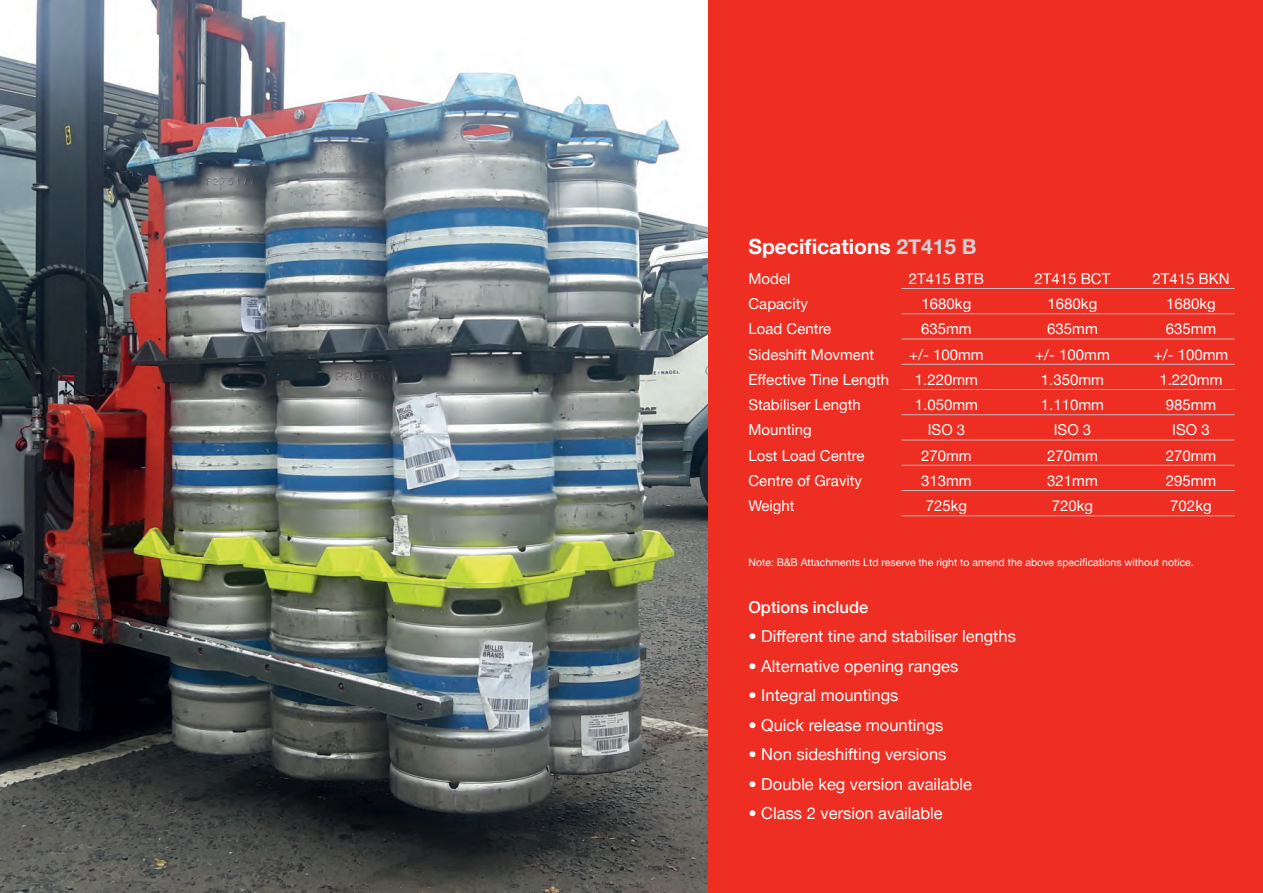
<style>
.page{position:relative;width:1263px;height:893px;background:#fff}
.page>*{position:absolute;margin:0;border:0;box-sizing:border-box;transform-origin:0 0}
.t1{font:700 21px "Helvetica Neue";color:#fff}
.t2{font:16.5px "Helvetica Neue";color:#fff}
.t3{font:500 16.5px "Helvetica Neue";color:#fff}
.t4{font:15px "Helvetica Neue";color:#fff}
.t5{font:10.5px "Helvetica Neue";color:#fff}
.s1{color:#d1d2d4}
.s2{font-weight:500}
</style>
<div class="page">
<div style="left:702px;top:0;width:561px;height:893px;background:#ee2e22"></div>
<img style="left:0;top:0;width:707px;height:893px">
<hr style="left:901px;top:288px;width:333px;height:1px;background:#bcbdc0">
<hr style="left:901px;top:313px;width:333px;height:1px;background:#bcbdc0">
<hr style="left:901px;top:339px;width:333px;height:1px;background:#bcbdc0">
<hr style="left:901px;top:364px;width:333px;height:1px;background:#bcbdc0">
<hr style="left:901px;top:389px;width:333px;height:1px;background:#bcbdc0">
<hr style="left:901px;top:414px;width:333px;height:1px;background:#bcbdc0">
<hr style="left:901px;top:440px;width:333px;height:1px;background:#bcbdc0">
<hr style="left:901px;top:465px;width:333px;height:1px;background:#bcbdc0">
<hr style="left:901px;top:490px;width:333px;height:1px;background:#bcbdc0">
<hr style="left:901px;top:515px;width:333px;height:1px;background:#bcbdc0">
<h1 class="t1" style="left:748px;top:230px;width:230px">Specifications <span class="s1">2T415 B</span></h1>
<p class="t4" style="left:748px;top:268px;width:43px">Model</p>
<p class="t4" style="left:909px;top:268px;width:77px">2T415 BTB</p>
<p class="t4" style="left:1034px;top:268px;width:77px">2T415 BCT</p>
<p class="t4" style="left:1152px;top:268px;width:79px">2T415 BKN</p>
<p class="t4" style="left:748px;top:293px;width:61px">Capacity</p>
<p class="t4" style="left:921px;top:293px;width:51px">1680kg</p>
<p class="t4" style="left:1047px;top:293px;width:51px">1680kg</p>
<p class="t4" style="left:1166px;top:293px;width:51px">1680kg</p>
<p class="t4" style="left:748px;top:318px;width:84px">Load Centre</p>
<p class="t4" style="left:921px;top:318px;width:52px">635mm</p>
<p class="t4" style="left:1047px;top:318px;width:52px">635mm</p>
<p class="t4" style="left:1166px;top:318px;width:52px">635mm</p>
<p class="t4" style="left:748px;top:343px;width:127px">Sideshift Movment</p>
<p class="t4" style="left:909px;top:343px;width:76px">+/- 100mm</p>
<p class="t4" style="left:1035px;top:343px;width:76px">+/- 100mm</p>
<p class="t4" style="left:1154px;top:343px;width:76px">+/- 100mm</p>
<p class="t4" style="left:748px;top:369px;width:142px">Effective Tine Length</p>
<p class="t4" style="left:915px;top:369px;width:65px">1.220mm</p>
<p class="t4" style="left:1041px;top:369px;width:65px">1.350mm</p>
<p class="t4" style="left:1159px;top:369px;width:65px">1.220mm</p>
<p class="t4" style="left:748px;top:394px;width:114px">Stabiliser Length</p>
<p class="t4" style="left:915px;top:394px;width:65px">1.050mm</p>
<p class="t4" style="left:1041px;top:394px;width:65px">1.110mm</p>
<p class="t4" style="left:1166px;top:394px;width:52px">985mm</p>
<p class="t4" style="left:748px;top:419px;width:65px">Mounting</p>
<p class="t4" style="left:928px;top:419px;width:39px">ISO 3</p>
<p class="t4" style="left:1054px;top:419px;width:39px">ISO 3</p>
<p class="t4" style="left:1172px;top:419px;width:39px">ISO 3</p>
<p class="t4" style="left:748px;top:444px;width:118px">Lost Load Centre</p>
<p class="t4" style="left:921px;top:444px;width:52px">270mm</p>
<p class="t4" style="left:1047px;top:444px;width:52px">270mm</p>
<p class="t4" style="left:1166px;top:444px;width:52px">270mm</p>
<p class="t4" style="left:748px;top:470px;width:115px">Centre of Gravity</p>
<p class="t4" style="left:921px;top:470px;width:52px">313mm</p>
<p class="t4" style="left:1047px;top:470px;width:52px">321mm</p>
<p class="t4" style="left:1166px;top:470px;width:52px">295mm</p>
<p class="t4" style="left:748px;top:495px;width:48px">Weight</p>
<p class="t4" style="left:926px;top:495px;width:43px">725kg</p>
<p class="t4" style="left:1052px;top:495px;width:43px">720kg</p>
<p class="t4" style="left:1170px;top:495px;width:43px">702kg</p>
<p class="t5" style="left:748px;top:555px;width:447px">Note: B&amp;B Attachments Ltd reserve the right to amend the above specifications without notice.</p>
<p class="t3" style="left:748px;top:594px;width:121px">Options include</p>
<p class="t2" style="left:748px;top:625px;width:269px"><span class="s2">•</span> Different tine and stabiliser lengths</p>
<p class="t2" style="left:748px;top:654px;width:211px"><span class="s2">•</span> Alternative opening ranges</p>
<p class="t2" style="left:748px;top:684px;width:152px"><span class="s2">•</span> Integral mountings</p>
<p class="t2" style="left:748px;top:713px;width:197px"><span class="s2">•</span> Quick release mountings</p>
<p class="t2" style="left:748px;top:743px;width:200px"><span class="s2">•</span> Non sideshifting versions</p>
<p class="t2" style="left:748px;top:772px;width:225px"><span class="s2">•</span> Double keg version available</p>
<p class="t2" style="left:748px;top:802px;width:196px"><span class="s2">•</span> Class 2 version available</p>
</div>
